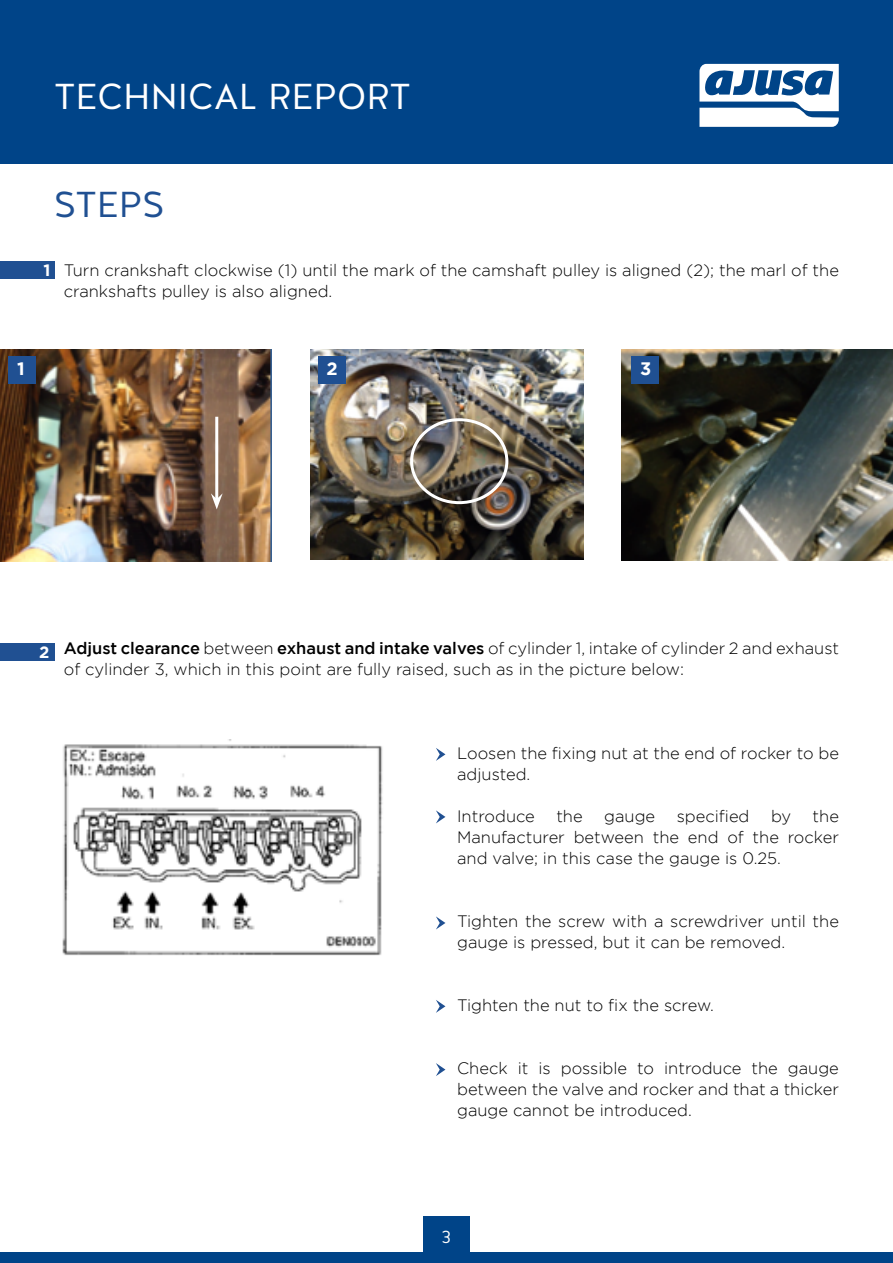
<style>
.page{position:relative;width:893px;height:1263px;background:#fff}
.page>*{position:absolute;margin:0;border:0;box-sizing:border-box;transform-origin:0 0}
.t1{font:36px "Halis GR";color:#fff}
.t2{font:36px "Halis GR";color:#205092}
.t3{font:700 18px "Gotham";color:#fff}
.t4{font:18px "Halis GR";color:#fff}
.t5{font:300 16.5px/21px "Gotham";color:#000}
.t6{font:700 16.5px "Gotham";color:#fff}
.s1{font-weight:500}
</style>
<div class="page">
<div style="left:0;top:0;width:893px;height:163px;background:#048"></div>
<svg style="left:699px;top:64px;width:140px;height:63px"></svg>
<div style="left:0;top:1252px;width:893px;height:11px;background:#048"></div>
<div style="left:423px;top:1216px;width:47px;height:46px;background:#048"></div>
<div style="left:0;top:261px;width:54px;height:18px;background:#205092"></div>
<div style="left:0;top:643px;width:54px;height:18px;background:#205092"></div>
<img style="left:0;top:349px;width:271px;height:212px">
<img style="left:311px;top:349px;width:273px;height:211px">
<img style="left:622px;top:350px;width:271px;height:210px">
<hr style="left:215px;top:417px;width:3px;height:82px;background:#fff">
<svg style="left:211px;top:493px;width:12px;height:16px"></svg>
<div style="left:410px;top:418px;width:98px;height:86px;border:3px solid #fff;border-radius:50%"></div>
<div style="left:9px;top:356px;width:27px;height:27px;background:#205092"></div>
<div style="left:319px;top:356px;width:27px;height:27px;background:#205092"></div>
<div style="left:632px;top:356px;width:27px;height:27px;background:#205092"></div>
<img style="left:62px;top:740px;width:321px;height:216px">
<svg style="left:436px;top:748px;width:9px;height:13px"></svg>
<svg style="left:436px;top:810px;width:9px;height:13px"></svg>
<svg style="left:436px;top:916px;width:9px;height:13px"></svg>
<svg style="left:436px;top:1000px;width:9px;height:13px"></svg>
<svg style="left:436px;top:1063px;width:9px;height:13px"></svg>
<h1 class="t1" style="left:54px;top:73px;width:358px">TECHNICAL REPORT</h1>
<h1 class="t2" style="left:54px;top:182px;width:112px">STEPS</h1>
<p class="t6" style="left:43px;top:260px;width:8px">1</p>
<p class="t5" style="left:64px;top:259px;width:777px">Turn crankshaft clockwise (1) until the mark of the camshaft pulley is aligned (2); the marl of the crankshafts pulley is also aligned.</p>
<p class="t3" style="left:17px;top:359px;width:9px">1</p>
<p class="t3" style="left:326px;top:359px;width:13px">2</p>
<p class="t3" style="left:640px;top:359px;width:13px">3</p>
<p class="t6" style="left:39px;top:642px;width:12px">2</p>
<p class="t5" style="left:64px;top:637px;width:777px"><span class="s1">Adjust clearance</span> between <span class="s1">exhaust and intake valves</span> of cylinder 1, intake of cylinder 2 and exhaust of cylinder 3, which in this point are fully raised, such as in the picture below:</p>
<p class="t5" style="left:457px;top:742px;width:383px">Loosen the fixing nut at the end of rocker to be adjusted.</p>
<p class="t5" style="left:457px;top:805px;width:79px">Introduce</p>
<p class="t5" style="left:556px;top:805px;width:28px">the</p>
<p class="t5" style="left:604px;top:805px;width:53px">gauge</p>
<p class="t5" style="left:677px;top:805px;width:74px">specified</p>
<p class="t5" style="left:771px;top:805px;width:22px">by</p>
<p class="t5" style="left:457px;top:805px;width:383px;text-align:justify;text-indent:355px">the Manufacturer between the end of the rocker and valve; in this case the gauge is 0.25.</p>
<p class="t5" style="left:457px;top:910px;width:383px">Tighten the screw with a screwdriver until the gauge is pressed, but it can be removed.</p>
<p class="t5" style="left:457px;top:994px;width:258px">Tighten the nut to fix the screw.</p>
<p class="t5" style="left:457px;top:1057px;width:383px;text-align:justify">Check it is possible to introduce the gauge between the valve and rocker and that a thicker gauge cannot be introduced.</p>
<p class="t4" style="left:442px;top:1225px;width:11px">3</p>
</div>
